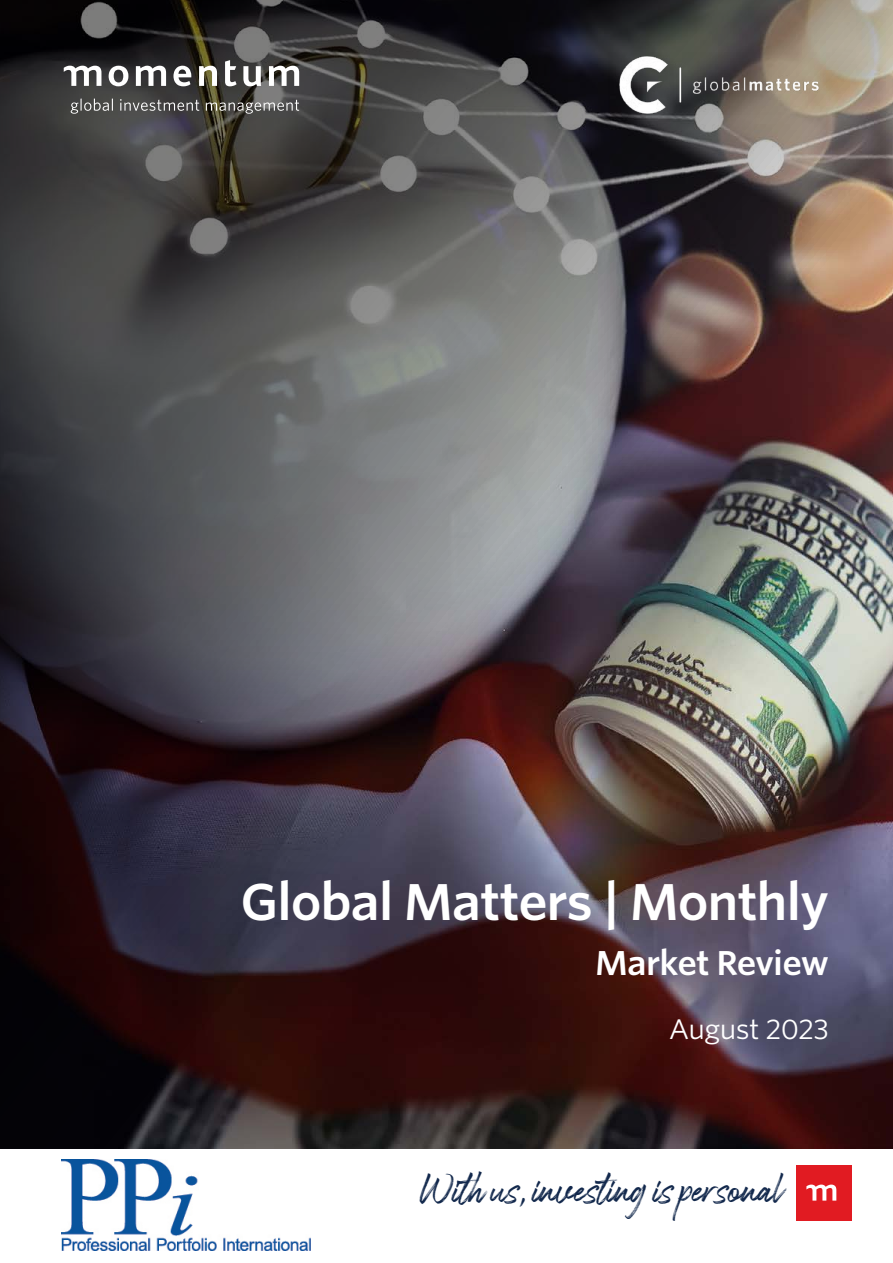
<style>
.page{position:relative;width:893px;height:1263px;background:#fff}
.page>*{position:absolute;margin:0;border:0;box-sizing:border-box;transform-origin:0 0}
.t1{font:600 49.5px "Whitney S Sm";letter-spacing:-.025em;color:#fff}
.t2{font:600 33px "Whitney S Sm";letter-spacing:-.025em;color:#fff}
.t3{font:28.5px "Espander";letter-spacing:-.025em;color:#12284c}
.t4{font:27px "Whitney S Sm";letter-spacing:-.025em;color:#fff}
</style>
<div class="page">
<div style="left:796px;top:1164px;width:56px;height:56px;background:#e11b22"></div>
<svg style="left:806px;top:1184px;width:30px;height:16px"></svg>
<img style="left:0;top:0;width:893px;height:1147px">
<img style="left:608px;top:52px;width:221px;height:63px">
<svg style="left:71px;top:99px;width:42px;height:15px"></svg>
<svg style="left:120px;top:99px;width:79px;height:12px"></svg>
<svg style="left:206px;top:100px;width:93px;height:14px"></svg>
<svg style="left:109px;top:60px;width:190px;height:26px"></svg>
<svg style="left:64px;top:66px;width:37px;height:20px"></svg>
<img style="left:61px;top:1159px;width:250px;height:92px">
<h1 class="t1" style="left:240px;top:867px;width:590px">Global Matters | Monthly</h1>
<p class="t2" style="left:595px;top:939px;width:235px">Market Review</p>
<p class="t4" style="left:669px;top:1010px;width:162px">August 2023</p>
<p class="t3" style="left:420px;top:1176px;width:365px">With us, investing is personal</p>
</div>
